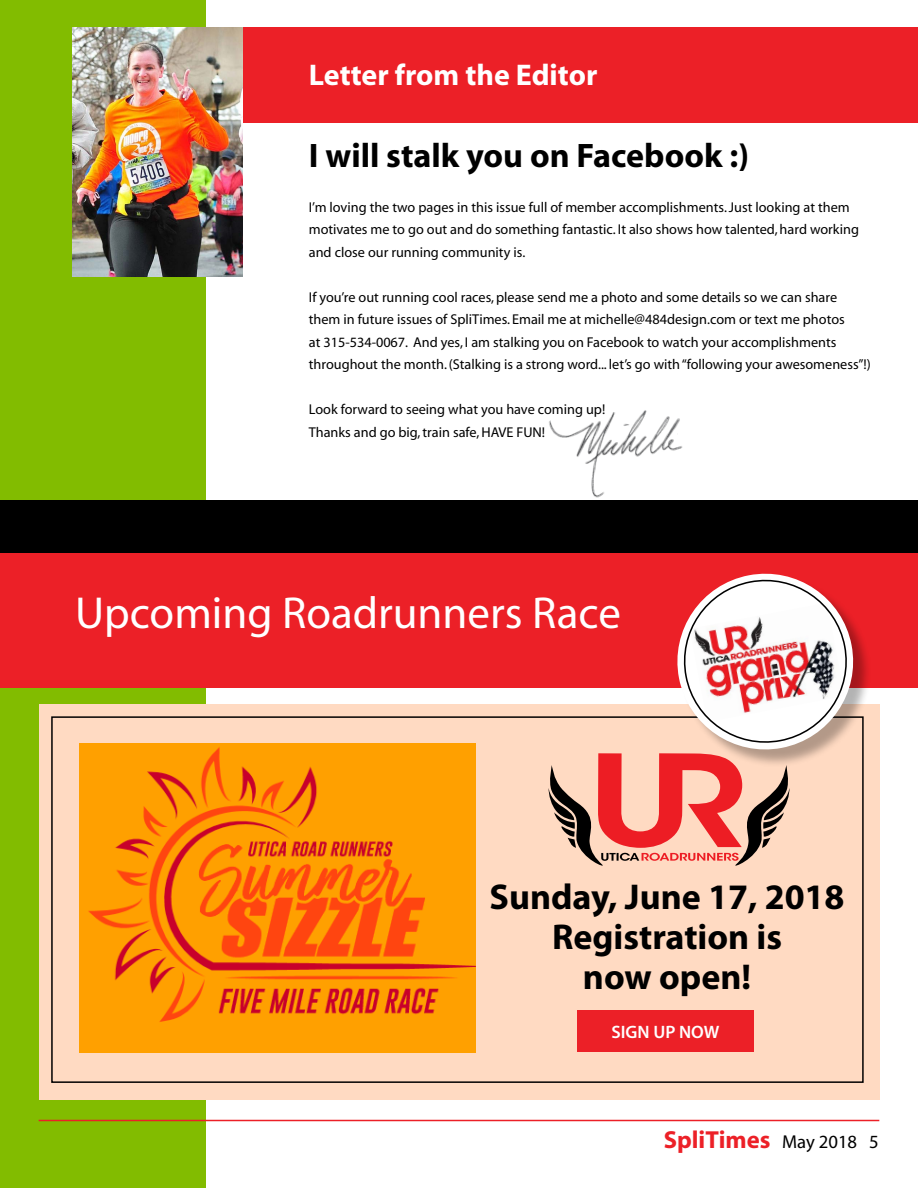
<style>
.page{position:relative;width:918px;height:1188px;background:#fff}
.page>*{position:absolute;margin:0;border:0;box-sizing:border-box;transform-origin:0 0}
.t1{font:45px "Myriad";color:#fff}
.t2{font:700 36px/40.2px "Myriad Pro";color:#000;text-align:center}
.t3{font:700 34.05px "Myriad";color:#000}
.t4{font:700 30px "Myriad";color:#fff}
.t5{font:700 24.75px "Myriad";color:#ec2027}
.t6{font:600 18px "Myriad Pro";color:#fff}
.t7{font:14.25px/22.5px "Myriad";color:#000}
.s1{font-weight:400;font-size:18.75px;color:#000}
</style>
<div class="page">
<div style="left:0;top:27px;width:918px;height:96px;background:#ec2027"></div>
<div style="left:0;top:0;width:206px;height:1188px;background:#82bc00"></div>
<img style="left:540px;top:410px;width:147px;height:91px">
<img style="left:73px;top:27px;width:170px;height:249px">
<div style="left:39px;top:704px;width:840px;height:395px;background:#ffdac2"></div>
<hr style="left:39px;top:1120px;width:840px;height:1px;background:#ec2027">
<div style="left:0;top:553px;width:918px;height:134px;background:#ec2027"></div>
<div style="left:0;top:501px;width:918px;height:52px;background:#000"></div>
<img style="left:79px;top:743px;width:397px;height:309px">
<div style="left:577px;top:1010px;width:177px;height:42px;background:#ec2027"></div>
<div style="left:680px;top:576px;width:192px;height:192px;background:#000;opacity:.3"></div>
<svg style="left:548px;top:573px;width:313px;height:293px"></svg>
<h3 class="t4" style="left:309px;top:60px;width:290px">Letter from the Editor</h3>
<h3 class="t3" style="left:309px;top:138px;width:442px">I will stalk you on Facebook :)</h3>
<p class="t7" style="left:309px;top:197px;width:552px">I’m loving the two pages in this issue full of member accomplishments. Just looking at them motivates me to go out and do something fantastic. It also shows how talented, hard working and close our running community is.</p>
<p class="t7" style="left:309px;top:287px;width:563px">If you’re out running cool races, please send me a photo and some details so we can share them in future issues of SpliTimes. Email me at michelle@484design.com or text me photos<br>at 315-534-0067. And yes, I am stalking you on Facebook to watch your accomplishments throughout the month. (Stalking is a strong word... let’s go with “following your awesomeness”!)</p>
<p class="t7" style="left:309px;top:399px;width:298px">Look forward to seeing what you have coming up!<br>Thanks and go big, train safe, HAVE FUN!</p>
<h1 class="t1" style="left:75px;top:590px;width:547px">Upcoming Roadrunners Race</h1>
<h2 class="t2" style="left:490px;top:876px;width:356px">Sunday, June 17, 2018<br>Registration is<br>now open!</h2>
<p class="t6" style="left:611px;top:1021px;width:110px">SIGN UP NOW</p>
<h3 class="t5" style="left:664px;top:1127px;width:216px">SpliTimes <span class="s1">May 2018 5</span></h3>
</div>
